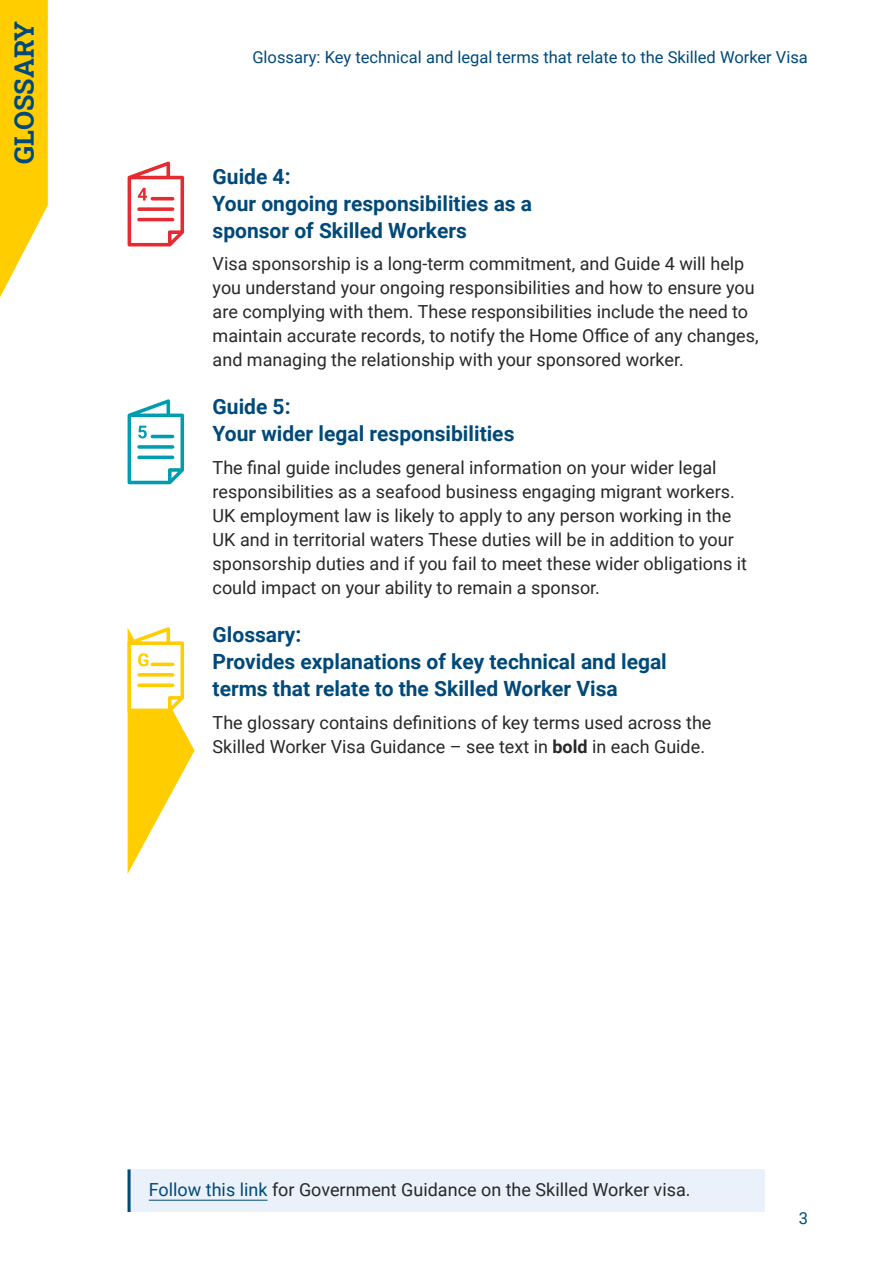
<style>
.page{position:relative;width:893px;height:1263px;background:#fff}
.page>*{position:absolute;margin:0;border:0;box-sizing:border-box;transform-origin:0 0}
.t1{font:700 27px "Roboto Slab";color:#004979}
.Subheading{font:700 21px/27px "Roboto";color:#004979}
.Main_Body{font:18px/24px "Roboto";color:#282827}
.t2{font:16.5px "Roboto";color:#004979}
.s1{font-weight:700}
.s2{color:#004979}
</style>
<div class="page">
<svg style="left:0;top:0;width:48px;height:297px;background:#ffd425"></svg>
<svg style="left:128px;top:161px;width:56px;height:85px"></svg>
<svg style="left:128px;top:399px;width:56px;height:85px"></svg>
<svg style="left:128px;top:627px;width:67px;height:246px"></svg>
<div style="left:128px;top:1169px;width:637px;height:43px;background:#eaf1fb"></div>
<hr style="left:128px;top:1169px;width:3px;height:43px;background:#004979">
<hr style="left:149px;top:1200px;width:119px;height:1px;background:#004979">
<h1 class="t1" style="left:5px;top:164px;width:144px;rotate:-90deg">GLOSSARY</h1>
<p class="t2" style="left:252px;top:46px;width:557px">Glossary: Key technical and legal terms that relate to the Skilled Worker Visa</p>
<h2 class="Subheading" style="left:213px;top:162px;width:321px">Guide 4:<br>Your ongoing responsibilities as a sponsor of Skilled Workers</h2>
<p class="Main_Body" style="left:213px;top:251px;width:547px">Visa sponsorship is a long-term commitment, and Guide 4 will help you understand your ongoing responsibilities and how to ensure you are complying with them. These responsibilities include the need to maintain accurate records, to notify the Home Office of any changes, and managing the relationship with your sponsored worker.</p>
<h2 class="Subheading" style="left:213px;top:393px;width:303px">Guide 5:<br>Your wider legal responsibilities</h2>
<p class="Main_Body" style="left:213px;top:455px;width:536px">The final guide includes general information on your wider legal responsibilities as a seafood business engaging migrant workers.<br>UK employment law is likely to apply to any person working in the UK and in territorial waters These duties will be in addition to your sponsorship duties and if you fail to meet these wider obligations it could impact on your ability to remain a sponsor.</p>
<h2 class="Subheading" style="left:213px;top:620px;width:456px">Glossary:<br>Provides explanations of key technical and legal terms that relate to the Skilled Worker Visa</h2>
<p class="Main_Body" style="left:213px;top:710px;width:500px">The glossary contains definitions of key terms used across the<br>Skilled Worker Visa Guidance – see text in <span class="s1">bold</span> in each Guide.</p>
<p class="Main_Body" style="left:149px;top:1176px;width:543px"><span class="s2">Follow this link</span> for Government Guidance on the Skilled Worker visa.</p>
<p class="t2" style="left:799px;top:1207px;width:11px">3</p>
</div>
